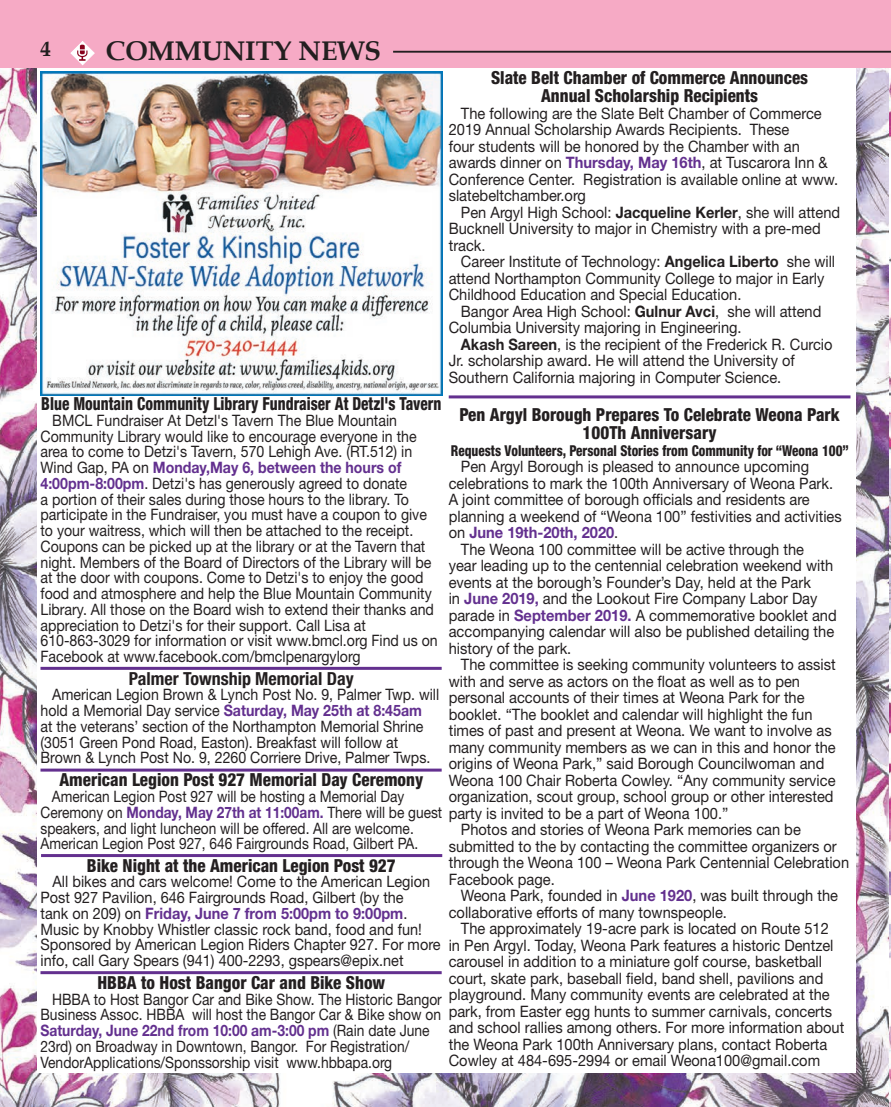
<style>
.page{position:relative;width:891px;height:1107px;background:#fff}
.page>*{position:absolute;margin:0;border:0;box-sizing:border-box;transform-origin:0 0}
.t1{font:700 27px "Book Antiqua";color:#231f20}
.t2{font:700 21px "Book Antiqua";color:#231f20}
.t3{font:800 condensed 18px/18px "Helvetica Neue LT Std";color:#231f20;text-align:center;scale:.95 1}
.t4{font:800 condensed 18px "Helvetica Neue LT Std";color:#231f20;scale:.85 1}
.t5{font:700 condensed 18px "Helvetica Neue LT Std";color:#231f20}
.t6{font:15.75px/16.5px "Helvetica Neue LT Std";color:#231f20;scale:.93 1}
.t7{font:15.75px/15.8px "Helvetica Neue LT Std";color:#231f20;scale:.9 1}
.t8{font:15.75px/15.8px "Helvetica Neue LT Std";color:#231f20;scale:.92 1}
.t9{font:15.75px/15.8px "Helvetica Neue LT Std";color:#231f20;scale:.88 1}
.t10{font:15.75px/31.5px "Helvetica Neue LT Std";color:#231f20;text-align:center;scale:.87 1}
.t11{font:700 15.75px "Helvetica Neue LT Std";color:#63308f;scale:.93 1}
.t12{font:800 condensed 15px "Helvetica Neue LT Std";color:#231f20;scale:.88 1}
.s1{font-weight:700;color:#63308f}
.s2{font-weight:700}
.s3{font-weight:400;color:#231f20}
</style>
<div class="page">
<img style="left:0;top:67px;width:891px;height:1040px">
<div style="left:37px;top:34px;width:819px;height:1039px;background:#fff"></div>
<div style="left:0;top:0;width:891px;height:67px;background:#f6aac5"></div>
<svg style="left:70px;top:41px;width:25px;height:25px"></svg>
<hr style="left:393px;top:51px;width:498px;height:2px;background:#231f20">
<hr style="left:449px;top:395px;width:401px;height:3px;background:#63308f">
<hr style="left:40px;top:769px;width:402px;height:3px;background:#63308f">
<img style="left:40px;top:71px;width:402px;height:324px">
<hr style="left:40px;top:667px;width:402px;height:3px;background:#63308f">
<hr style="left:41px;top:854px;width:401px;height:3px;background:#63308f">
<hr style="left:40px;top:971px;width:402px;height:3px;background:#63308f">
<h2 class="t2" style="left:40px;top:34px;width:12px">4</h2>
<h1 class="t1" style="left:106px;top:32px;width:277px">COMMUNITY NEWS</h1>
<p class="t3" style="left:491px;top:69px;width:335px">Slate Belt Chamber of Commerce Announces<br>Annual Scholarship Recipients</p>
<p class="t6" style="left:449px;top:105px;width:420px;text-indent:12px">The following are the Slate Belt Chamber of Commerce 2019 Annual Scholarship Awards Recipients. These<br>four students will be honored by the Chamber with an awards dinner on <span class="s1">Thursday, May 16th</span>, at Tuscarora Inn &amp; Conference Center. Registration is available online at www. slatebeltchamber.org</p>
<p class="t6" style="left:449px;top:204px;width:422px;text-indent:12px">Pen Argyl High School: <span class="s2">Jacqueline Kerler</span>, she will attend<br>Bucknell University to major in Chemistry with a pre-med track.</p>
<p class="t6" style="left:449px;top:253px;width:417px;text-indent:12px">Career Institute of Technology: <span class="s2">Angelica Liberto</span> she will attend Northampton Community College to major in Early<br>Childhood Education and Special Education.</p>
<p class="t6" style="left:449px;top:303px;width:402px;text-indent:12px">Bangor Area High School: <span class="s2">Gulnur Avci</span>, she will attend<br>Columbia University majoring in Engineering.</p>
<p class="t6" style="left:449px;top:336px;width:414px;text-indent:12px"><span class="s2">Akash Sareen</span>, is the recipient of the Frederick R. Curcio<br>Jr. scholarship award. He will attend the University of<br>Southern California majoring in Computer Science.</p>
<p class="t3" style="left:459px;top:405px;width:402px">Pen Argyl Borough Prepares To Celebrate Weona Park<br>100Th Anniversary</p>
<p class="t12" style="left:451px;top:441px;width:454px">Requests Volunteers, Personal Stories from Community for “Weona 100”</p>
<p class="t6" style="left:461px;top:458px;width:376px">Pen Argyl Borough is pleased to announce upcoming</p>
<p class="t6" style="left:449px;top:474px;width:415px">celebrations to mark the 100th Anniversary of Weona Park.</p>
<p class="t6" style="left:449px;top:491px;width:390px">A joint committee of borough officials and residents are</p>
<p class="t6" style="left:449px;top:507px;width:424px">planning a weekend of “Weona 100” festivities and activities</p>
<p class="t11" style="left:449px;top:523px;width:184px"><span class="s3">on</span> June 19th-20th, 2020<span class="s3">.</span></p>
<p class="t6" style="left:461px;top:540px;width:371px">The Weona 100 committee will be active through the</p>
<p class="t6" style="left:449px;top:557px;width:415px">year leading up to the centennial celebration weekend with</p>
<p class="t6" style="left:449px;top:573px;width:391px">events at the borough’s Founder’s Day, held at the Park</p>
<p class="t6" style="left:449px;top:590px;width:398px">in <span class="s1">June 2019,</span> and the Lookout Fire Company Labor Day</p>
<p class="t6" style="left:449px;top:606px;width:419px">parade in <span class="s1">September 2019.</span> A commemorative booklet and</p>
<p class="t6" style="left:449px;top:623px;width:416px">accompanying calendar will also be published detailing the</p>
<p class="t6" style="left:449px;top:640px;width:133px">history of the park.</p>
<p class="t6" style="left:461px;top:656px;width:404px">The committee is seeking community volunteers to assist</p>
<p class="t6" style="left:449px;top:673px;width:379px">with and serve as actors on the float as well as to pen</p>
<p class="t6" style="left:449px;top:689px;width:384px">personal accounts of their times at Weona Park for the</p>
<p class="t6" style="left:449px;top:706px;width:393px">booklet. “The booklet and calendar will highlight the fun</p>
<p class="t6" style="left:449px;top:722px;width:413px">times of past and present at Weona. We want to involve as</p>
<p class="t6" style="left:449px;top:739px;width:418px">many community members as we can in this and honor the</p>
<p class="t6" style="left:449px;top:755px;width:405px">origins of Weona Park,” said Borough Councilwoman and</p>
<p class="t6" style="left:449px;top:772px;width:417px">Weona 100 Chair Roberta Cowley. “Any community service</p>
<p class="t6" style="left:449px;top:788px;width:415px">organization, scout group, school group or other interested</p>
<p class="t10" style="left:40px;top:797px;width:792px">Ceremony on <span class="s1">Monday, May 27th at 11:00am.</span> There will be guest party is invited to be a part of Weona 100.”</p>
<p class="t6" style="left:461px;top:821px;width:367px">Photos and stories of Weona Park memories can be</p>
<p class="t6" style="left:449px;top:838px;width:419px">submitted to the by contacting the committee organizers or</p>
<p class="t6" style="left:449px;top:854px;width:432px">through the Weona 100 – Weona Park Centennial Celebration</p>
<p class="t6" style="left:449px;top:871px;width:116px">Facebook page.</p>
<p class="t6" style="left:461px;top:887px;width:407px">Weona Park, founded in <span class="s1">June 1920</span>, was built through the</p>
<p class="t6" style="left:449px;top:904px;width:301px">collaborative efforts of many townspeople.</p>
<p class="t6" style="left:461px;top:920px;width:397px">The approximately 19-acre park is located on Route 512</p>
<p class="t6" style="left:449px;top:937px;width:415px">in Pen Argyl. Today, Weona Park features a historic Dentzel</p>
<p class="t6" style="left:449px;top:953px;width:403px">carousel in addition to a miniature golf course, basketball</p>
<p class="t6" style="left:449px;top:970px;width:404px">court, skate park, baseball field, band shell, pavilions and</p>
<p class="t6" style="left:449px;top:986px;width:411px">playground. Many community events are celebrated at the</p>
<p class="t6" style="left:449px;top:1003px;width:414px">park, from Easter egg hunts to summer carnivals, concerts</p>
<p class="t6" style="left:449px;top:1019px;width:427px">and school rallies among others. For more information about</p>
<p class="t6" style="left:449px;top:1036px;width:409px">the Weona Park 100th Anniversary plans, contact Roberta</p>
<p class="t6" style="left:449px;top:1052px;width:401px">Cowley at 484-695-2994 or email Weona100@gmail.com</p>
<p class="t4" style="left:41px;top:393px;width:472px">Blue Mountain Community Library Fundraiser At Detzl's Tavern</p>
<p class="t7" style="left:40px;top:412px;width:443px;text-indent:12px">BMCL Fundraiser At Detzl's Tavern The Blue Mountain Community Library would like to encourage everyone in the area to come to Detzi's Tavern, 570 Lehigh Ave. (RT.512) in Wind Gap, PA on <span class="s1">Monday,May 6, between the hours of 4:00pm-8:00pm</span>. Detzi's has generously agreed to donate<br>a portion of their sales during those hours to the library. To participate in the Fundraiser, you must have a coupon to give to your waitress, which will then be attached to the receipt.<br>Coupons can be picked up at the library or at the Tavern that night. Members of the Board of Directors of the Library will be at the door with coupons. Come to Detzi's to enjoy the good food and atmosphere and help the Blue Mountain Community Library. All those on the Board wish to extend their thanks and appreciation to Detzi's for their support. Call Lisa at 610-863-3029 for information or visit www.bmcl.org Find us on Facebook at www.facebook.com/bmclpenargylorg</p>
<p class="t5" style="left:129px;top:667px;width:226px">Palmer Township Memorial Day</p>
<p class="t7" style="left:40px;top:687px;width:445px;text-indent:12px">American Legion Brown &amp; Lynch Post No. 9, Palmer Twp. will hold a Memorial Day service <span class="s1">Saturday, May 25th at 8:45am<br></span>at the veterans’ section of the Northampton Memorial Shrine (3051 Green Pond Road, Easton). Breakfast will follow at Brown &amp; Lynch Post No. 9, 2260 Corriere Drive, Palmer Twps.</p>
<p class="t3" style="left:59px;top:771px;width:384px">American Legion Post 927 Memorial Day Ceremony</p>
<p class="t10" style="left:40px;top:780px;width:431px">American Legion Post 927 will be hosting a Memorial Day speakers, and light luncheon will be offered. All are welcome.</p>
<p class="t10" style="left:40px;top:828px;width:436px">American Legion Post 927, 646 Fairgrounds Road, Gilbert PA.</p>
<p class="t3" style="left:87px;top:856px;width:327px">Bike Night at the American Legion Post 927</p>
<p class="t8" style="left:40px;top:874px;width:436px;text-indent:12px">All bikes and cars welcome! Come to the American Legion Post 927 Pavilion, 646 Fairgrounds Road, Gilbert (by the<br>tank on 209) on <span class="s1">Friday, June 7 from 5:00pm to 9:00pm</span>.<br>Music by Knobby Whistler classic rock band, food and fun!<br>Sponsored by American Legion Riders Chapter 927. For more info, call Gary Spears (941) 400-2293, gspears@epix.net</p>
<p class="t3" style="left:97px;top:973px;width:304px">HBBA to Host Bangor Car and Bike Show</p>
<p class="t9" style="left:40px;top:991px;width:458px;text-indent:12px">HBBA to Host Bangor Car and Bike Show. The Historic Bangor Business Assoc. HBBA will host the Bangor Car &amp; Bike show on <span class="s1">Saturday, June 22nd from 10:00 am-3:00 pm</span> (Rain date June 23rd) on Broadway in Downtown, Bangor. For Registration/ VendorApplications/Sponssorship visit www.hbbapa.org</p>
</div>
